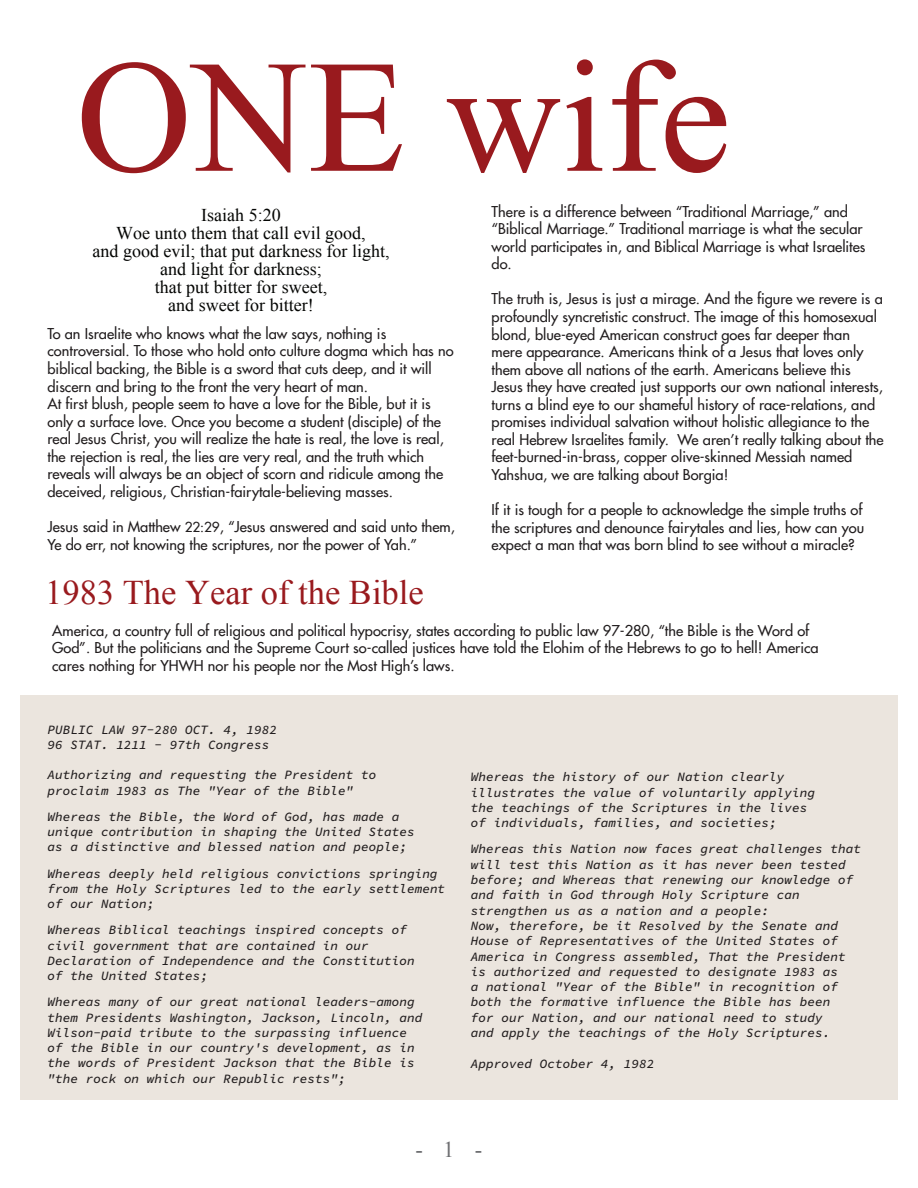
<style>
.page{position:relative;width:918px;height:1188px;background:#fff}
.page>*{position:absolute;margin:0;border:0;box-sizing:border-box;transform-origin:0 0}
.t1{font:160.35px "Iskoola Pota";color:#991a1e}
.t2{font:34.5px "Iskoola Pota";color:#991a1e}
.t3{font:22.5px "Iskoola Pota";color:#6d6e71}
.t4{font:18px/18px "Iskoola Pota";color:#040503;text-align:center}
.t5{font:500 14.7px/17.5px "Futura";color:#211d1e}
.t6{font:12.75px/15.3px "Source Code Variable Italic 500";color:#211d1e}
.s1{font-size:13.5px}
</style>
<div class="page">
<div style="left:20px;top:695px;width:878px;height:405px;background:#ebe5de"></div>
<h1 class="t1" style="left:76px;top:24px;width:656px">ONE wife</h1>
<p class="t4" style="left:93px;top:206px;width:298px">Isaiah 5:20<br>Woe unto them that call evil good,<br>and good evil; that put darkness for light, and light for darkness;<br>that put bitter for sweet,<br>and sweet for bitter!</p>
<p class="t5" style="left:47px;top:325px;width:408px">To an Israelite who knows what the law says, nothing is controversial. To those who hold onto culture dogma which has no biblical backing, the Bible is a sword that cuts deep, and it will discern and bring to the front the very heart of man.<br>At first blush, people seem to have a love for the Bible, but it is only a surface love. Once you become a student (disciple) of the real Jesus Christ, you will realize the hate is real, the love is real, the rejection is real, the lies are very real, and the truth which reveals will always be an object of scorn and ridicule among the deceived, religious, Christian-fairytale-believing masses.</p>
<p class="t5" style="left:47px;top:518px;width:409px">Jesus said in Matthew <span class="s1">22:29</span>, “Jesus answered and said unto them,<br>Ye do err, not knowing the scriptures, nor the power of Yah.”</p>
<h2 class="t2" style="left:45px;top:573px;width:380px">1983 The Year of the Bible</h2>
<p class="t5" style="left:492px;top:203px;width:375px">There is a difference between “Traditional Marriage,” and “Biblical Marriage.” Traditional marriage is what the secular world participates in, and Biblical Marriage is what Israelites do.</p>
<p class="t5" style="left:492px;top:290px;width:394px">The truth is, Jesus is just a mirage. And the figure we revere is a profoundly syncretistic construct. The image of this homosexual blond, blue-eyed American construct goes far deeper than mere appearance. Americans think of a Jesus that loves only them above all nations of the earth. Americans believe this Jesus they have created just supports our own national interests, turns a blind eye to our shameful history of race-relations, and promises individual salvation without holistic allegiance to the real Hebrew Israelites family. We aren’t really talking about the feet-burned-in-brass, copper olive-skinned Messiah named Yahshua, we are talking about Borgia!</p>
<p class="t5" style="left:492px;top:501px;width:374px;text-align:justify">If it is tough for a people to acknowledge the simple truths of the scriptures and denounce fairytales and lies, how can you expect a man that was born blind to see without a miracle?</p>
<p class="t5" style="left:52px;top:622px;width:768px">America, a country full of religious and political hypocrisy, states according to public law 97-280, “the Bible is the Word of<br>God”. But the politicians and the Supreme Court so-called justices have told the Elohim of the Hebrews to go to hell! America cares nothing for YHWH nor his people nor the Most High’s laws.</p>
<p class="t6" style="left:47px;top:722px;width:231px">PUBLIC LAW 97-280 OCT. 4, 1982<br>96 STAT. 1211 - 97th Congress</p>
<p class="t6" style="left:47px;top:768px;width:330px">Authorizing and requesting the President to proclaim 1983 as The "Year of the Bible"</p>
<p class="t6" style="left:47px;top:809px;width:369px">Whereas the Bible, the Word of God, has made a unique contribution in shaping the United States as a distinctive and blessed nation and people;</p>
<p class="t6" style="left:47px;top:866px;width:399px">Whereas deeply held religious convictions springing from the Holy Scriptures led to the early settlement of our Nation;</p>
<p class="t6" style="left:47px;top:923px;width:369px">Whereas Biblical teachings inspired concepts of civil government that are contained in our Declaration of Independence and the Constitution of the United States;</p>
<p class="t6" style="left:47px;top:995px;width:376px">Whereas many of our great national leaders-among them Presidents Washington, Jackson, Lincoln, and Wilson-paid tribute to the surpassing influence of the Bible in our country's development, as in the words of President Jackson that the Bible is "the rock on which our Republic rests";</p>
<p class="t6" style="left:471px;top:770px;width:346px">Whereas the history of our Nation clearly illustrates the value of voluntarily applying the teachings of the Scriptures in the lives of individuals, families, and societies;</p>
<p class="t6" style="left:471px;top:842px;width:392px">Whereas this Nation now faces great challenges that will test this Nation as it has never been tested before; and Whereas that renewing our knowledge of and faith in God through Holy Scripture can strengthen us as a nation and a people:<br>Now, therefore, be it Resolved by the Senate and House of Representatives of the United States of America in Congress assembled, That the President is authorized and requested to designate 1983 as<br>a national "Year of the Bible" in recognition of both the formative influence the Bible has been<br>for our Nation, and our national need to study<br>and apply the teachings of the Holy Scriptures.</p>
<p class="t6" style="left:471px;top:1056px;width:185px">Approved October 4, 1982</p>
<h3 class="t3" style="left:416px;top:1137px;width:68px">-1-</h3>
</div>
